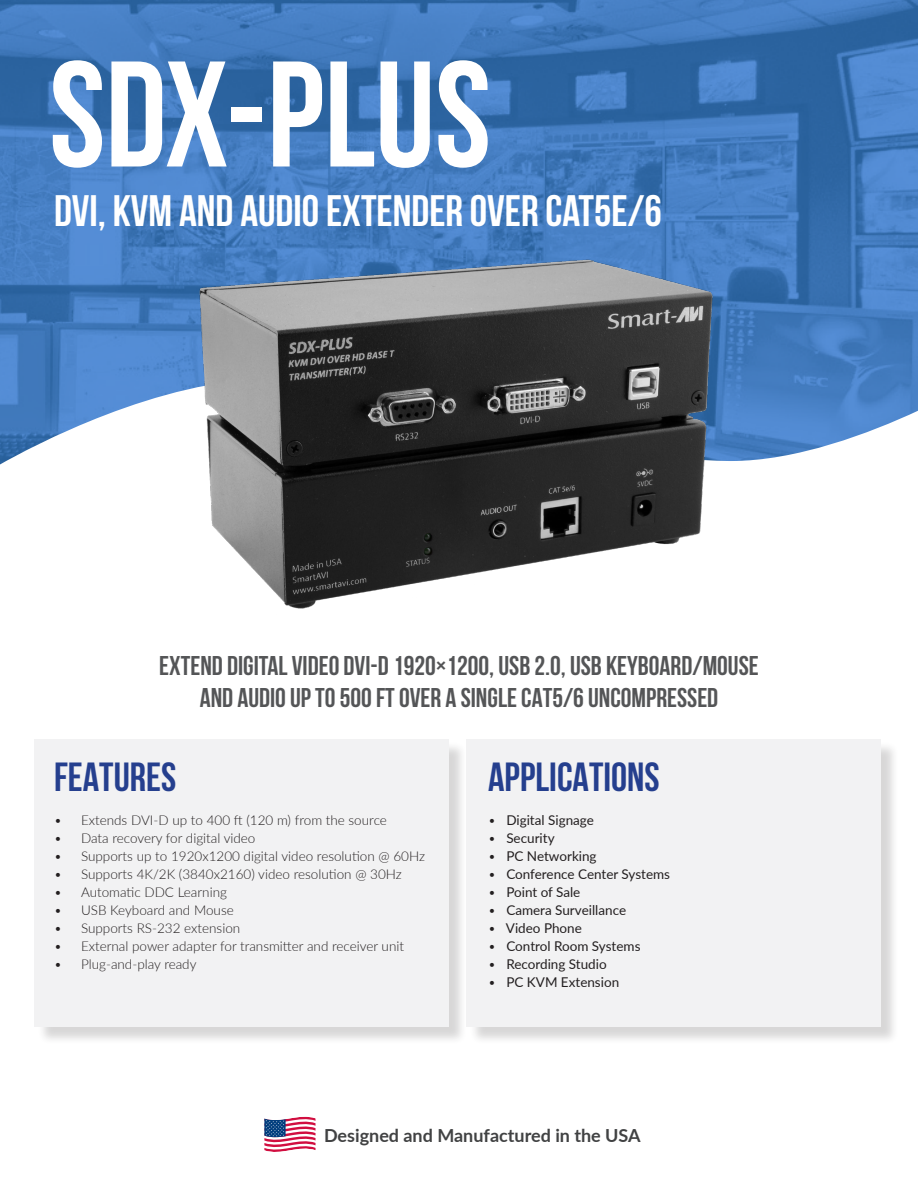
<style>
.page{position:relative;width:918px;height:1188px;background:#fff}
.page>*{position:absolute;margin:0;border:0;box-sizing:border-box;transform-origin:0 0}
.t1{font:700 150px "Bebas Neue";color:#fff}
.t2{font:700 43.8px "Bebas Neue";color:#fff}
.t3{font:700 40.5px "Bebas Neue";color:#253f8e}
.t4{font:700 27px/32.4px "Bebas Neue";color:#545557;text-align:center}
.t5{font:700 18px "Lato";color:#414243}
.t6{font:300 13.5px "Lato";color:#231f20}
.t7{font:13.5px "Lato";color:#231f20}
.s1{font-weight:300}
</style>
<div class="page">
<img style="left:0;top:0;width:918px;height:464px">
<svg style="left:264px;top:1117px;width:52px;height:35px"></svg>
<div style="left:37px;top:741px;width:431px;height:304px;background:#231f20;opacity:.75"></div>
<div style="left:35px;top:739px;width:414px;height:287px;background:#f2f2f3"></div>
<div style="left:469px;top:741px;width:431px;height:304px;background:#231f20;opacity:.75"></div>
<div style="left:466px;top:739px;width:415px;height:287px;background:#f2f2f3"></div>
<img style="left:187px;top:250px;width:544px;height:359px">
<p class="t1" style="left:49px;top:32px;width:443px">SDX-PLUS</p>
<p class="t2" style="left:54px;top:187px;width:609px">DVI, KVM AND AUDIO EXTENDER OVER CAT5E/6</p>
<p class="t4" style="left:159px;top:649px;width:601px">EXTEND DIGITAL VIDEO DVI-D 1920×1200, USB 2.0, USB KEYBOARD/MOUSE<br>AND AUDIO UP TO 500 FT OVER A SINGLE CAT5/6 UNCOMPRESSED</p>
<p class="t3" style="left:54px;top:755px;width:124px">FEATURES</p>
<p class="t6" style="left:54px;top:811px;width:334px">• Extends DVI-D up to 400 ft (120 m) from the source</p>
<p class="t6" style="left:54px;top:829px;width:203px">• Data recovery for digital video</p>
<p class="t6" style="left:54px;top:847px;width:373px">• Supports up to 1920x1200 digital video resolution @ 60Hz</p>
<p class="t6" style="left:54px;top:865px;width:349px">• Supports 4K/2K (3840x2160) video resolution @ 30Hz</p>
<p class="t6" style="left:54px;top:883px;width:174px">• Automatic DDC Learning</p>
<p class="t6" style="left:54px;top:901px;width:181px">• USB Keyboard and Mouse</p>
<p class="t6" style="left:54px;top:919px;width:188px">• Supports RS-232 extension</p>
<p class="t6" style="left:54px;top:937px;width:352px">• External power adapter for transmitter and receiver unit</p>
<p class="t6" style="left:54px;top:955px;width:144px">• Plug-and-play ready</p>
<p class="t3" style="left:488px;top:755px;width:173px">APPLICATIONS</p>
<p class="t7" style="left:488px;top:810px;width:107px"><span class="s1">•</span> Digital Signage</p>
<p class="t7" style="left:488px;top:828px;width:68px"><span class="s1">•</span> Security</p>
<p class="t7" style="left:488px;top:846px;width:110px"><span class="s1">•</span> PC Networking</p>
<p class="t7" style="left:488px;top:864px;width:184px"><span class="s1">•</span> Conference Center Systems</p>
<p class="t7" style="left:488px;top:882px;width:94px"><span class="s1">•</span> Point of Sale</p>
<p class="t7" style="left:488px;top:900px;width:139px"><span class="s1">•</span> Camera Surveillance</p>
<p class="t7" style="left:488px;top:918px;width:95px"><span class="s1">•</span> Video Phone</p>
<p class="t7" style="left:488px;top:936px;width:154px"><span class="s1">•</span> Control Room Systems</p>
<p class="t7" style="left:488px;top:954px;width:120px"><span class="s1">•</span> Recording Studio</p>
<p class="t7" style="left:488px;top:972px;width:133px"><span class="s1">•</span> PC KVM Extension</p>
<p class="t5" style="left:324px;top:1122px;width:318px">Designed and Manufactured in the USA</p>
</div>
